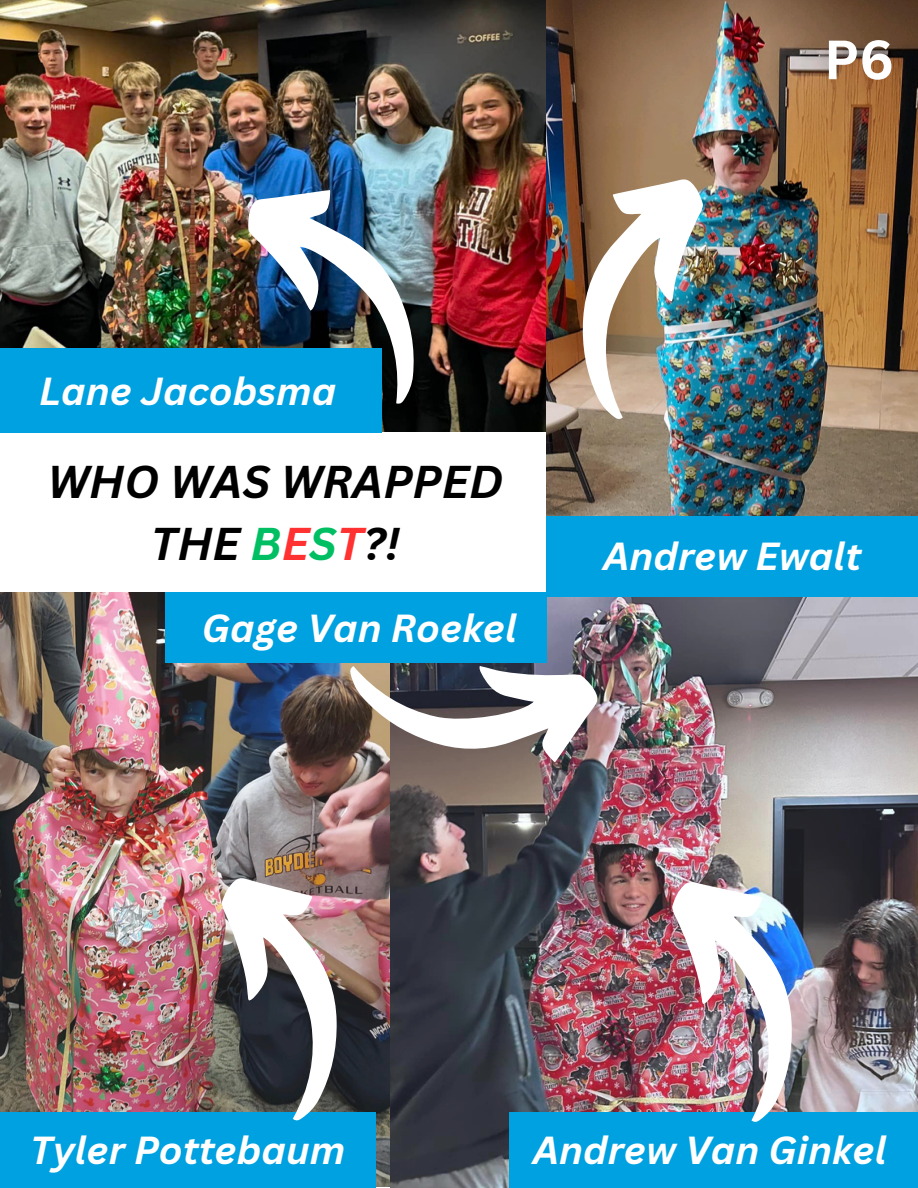
<style>
.page{position:relative;width:918px;height:1188px;background:#fff}
.page>*{position:absolute;margin:0;border:0;box-sizing:border-box;transform-origin:0 0}
.t1{font:700 54px "Canva Sans";color:#fff}
.t2{font:italic 700 44.7px/61.8px "Canva Sans";color:#000;text-align:center}
.t3{font:italic 700 38.1px "Canva Sans";color:#fff}
.s1{color:#00bf63}
.s2{color:#ff3131}
</style>
<div class="page">
<img style="left:0;top:0;width:546px;height:432px">
<img style="left:546px;top:0;width:372px;height:516px">
<img style="left:0;top:592px;width:390px;height:594px">
<img style="left:390px;top:596px;width:528px;height:592px">
<div style="left:0;top:1113px;width:376px;height:75px;background:#00a1e0"></div>
<div style="left:165px;top:592px;width:381px;height:71px;background:#00a1e0"></div>
<svg style="left:343px;top:655px;width:257px;height:111px"></svg>
<div style="left:510px;top:1113px;width:408px;height:75px;background:#00a1e0"></div>
<img style="left:666px;top:862px;width:162px;height:260px">
<div style="left:546px;top:516px;width:372px;height:80px;background:#00a1e0"></div>
<img style="left:216px;top:860px;width:154px;height:261px">
<img style="left:547px;top:159px;width:163px;height:266px">
<div style="left:0;top:349px;width:381px;height:84px;background:#00a1e0"></div>
<img style="left:236px;top:160px;width:225px;height:253px">
<h2 class="t1" style="left:824px;top:22px;width:72px">P6</h2>
<p class="t3" style="left:39px;top:364px;width:298px">Lane Jacobsma</p>
<p class="t2" style="left:47px;top:450px;width:457px">WHO WAS WRAPPED<br>THE <span class="s1">B</span><span class="s2">E</span><span class="s1">S</span><span class="s2">T</span>?!</p>
<h1 class="t3" style="left:202px;top:601px;width:317px">Gage Van Roekel</h1>
<p class="t3" style="left:603px;top:529px;width:260px">Andrew Ewalt</p>
<p class="t3" style="left:30px;top:1124px;width:316px">Tyler Pottebaum</p>
<p class="t3" style="left:533px;top:1124px;width:356px">Andrew Van Ginkel</p>
</div>
